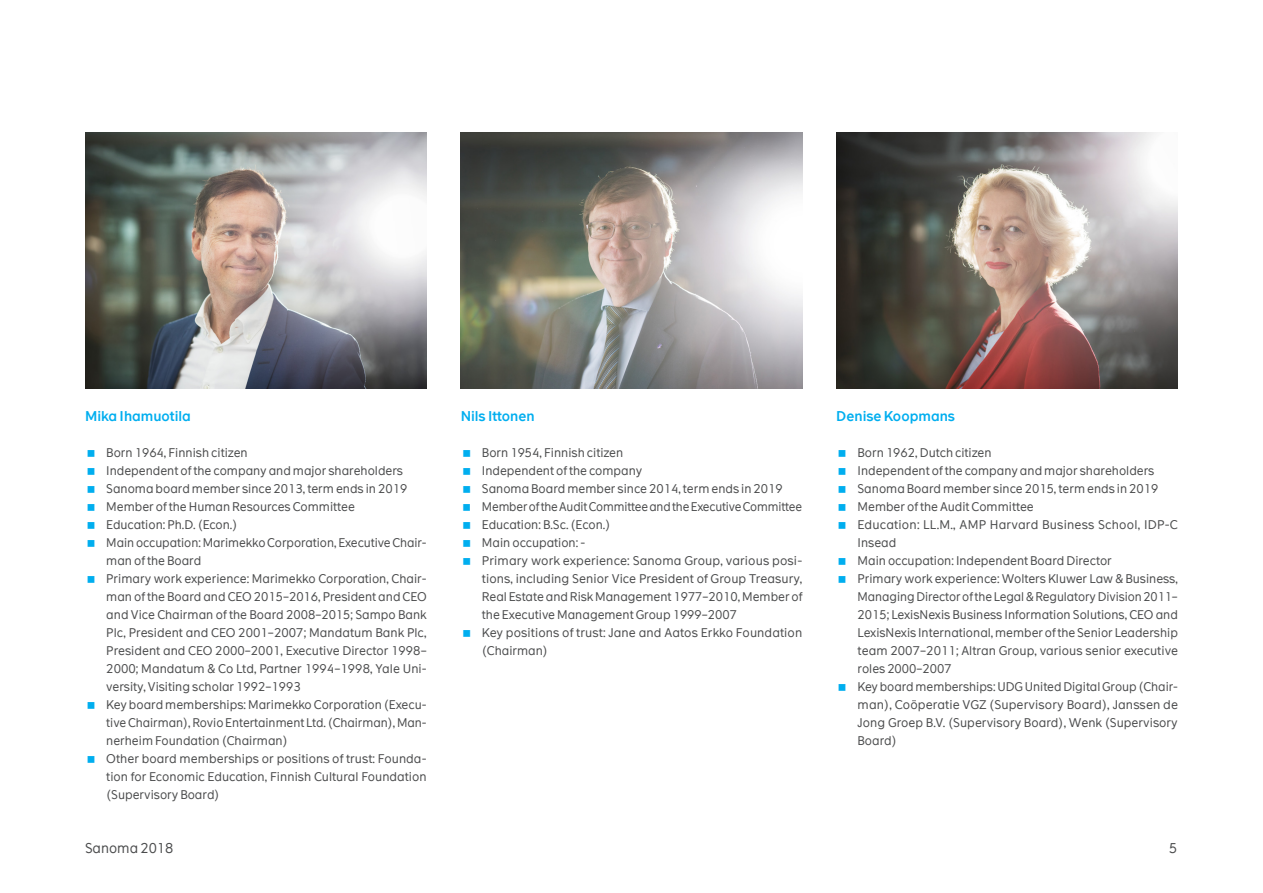
<style>
.page{position:relative;width:1263px;height:893px;background:#fff}
.page>*{position:absolute;margin:0;border:0;box-sizing:border-box;transform-origin:0 0}
.Kuvasivu_nimi{font:600 13.5px "The Message";color:#00aeef}
.t1{font:13.5px "The Message";color:#4b4c4d}
.t2{font:12px/18px "The Message";color:#4b4c4d;text-align:justify}
</style>
<div class="page">
<img style="left:836px;top:133px;width:342px;height:255px">
<img style="left:85px;top:133px;width:342px;height:255px">
<img style="left:461px;top:133px;width:341px;height:255px">
<p class="Kuvasivu_nimi" style="left:85px;top:407px;width:107px">Mika Ihamuotila</p>
<p class="t2" style="left:106px;top:443px;width:143px">Born 1964, Finnish citizen</p>
<p class="t2" style="left:106px;top:461px;width:298px">Independent of the company and major shareholders</p>
<p class="t2" style="left:106px;top:479px;width:303px">Sanoma board member since 2013, term ends in 2019</p>
<p class="t2" style="left:106px;top:497px;width:250px">Member of the Human Resources Committee</p>
<p class="t2" style="left:106px;top:515px;width:133px">Education: Ph.D. (Econ.)</p>
<p class="t2" style="left:106px;top:533px;width:322px">Main occupation: Marimekko Corporation, Executive Chair&shy;man of the Board</p>
<p class="t2" style="left:106px;top:569px;width:322px">Primary work experience: Marimekko Corporation, Chair&shy;man of the Board and CEO 2015–2016, President and CEO and Vice Chairman of the Board 2008–2015; Sampo Bank Plc, President and CEO 2001–2007; Mandatum Bank Plc, President and CEO 2000–2001, Executive Director 1998– 2000; Mandatum &amp; Co Ltd, Partner 1994–1998, Yale Uni&shy;versity, Visiting scholar 1992–1993</p>
<p class="t2" style="left:106px;top:695px;width:322px">Key board memberships: Marimekko Corporation (Execu&shy;tive Chairman), Rovio Entertainment Ltd. (Chairman), Man&shy;nerheim Foundation (Chairman)</p>
<p class="t2" style="left:106px;top:749px;width:322px">Other board memberships or positions of trust: Founda&shy;tion for Economic Education, Finnish Cultural Foundation (Supervisory Board)</p>
<p class="Kuvasivu_nimi" style="left:461px;top:407px;width:75px">Nils Ittonen</p>
<p class="t2" style="left:482px;top:443px;width:143px">Born 1954, Finnish citizen</p>
<p class="t2" style="left:482px;top:461px;width:162px">Independent of the company</p>
<p class="t2" style="left:482px;top:479px;width:302px">Sanoma Board member since 2014, term ends in 2019</p>
<p class="t2" style="left:482px;top:497px;width:322px">Member of the Audit Committee and the Executive Committee</p>
<p class="t2" style="left:482px;top:515px;width:130px">Education: B.Sc. (Econ.)</p>
<p class="t2" style="left:482px;top:533px;width:105px">Main occupation: -</p>
<p class="t2" style="left:482px;top:551px;width:322px">Primary work experience: Sanoma Group, various posi&shy;tions, including Senior Vice President of Group Treasury, Real Estate and Risk Management 1977–2010, Member of the Executive Management Group 1999–2007</p>
<p class="t2" style="left:482px;top:623px;width:322px">Key positions of trust: Jane and Aatos Erkko Foundation (Chairman)</p>
<p class="Kuvasivu_nimi" style="left:836px;top:407px;width:120px">Denise Koopmans</p>
<p class="t2" style="left:857px;top:443px;width:136px">Born 1962, Dutch citizen</p>
<p class="t2" style="left:857px;top:461px;width:298px">Independent of the company and major shareholders</p>
<p class="t2" style="left:857px;top:479px;width:302px">Sanoma Board member since 2015, term ends in 2019</p>
<p class="t2" style="left:857px;top:497px;width:178px">Member of the Audit Committee</p>
<p class="t2" style="left:857px;top:515px;width:322px">Education: LL.M., AMP Harvard Business School, IDP-C<br>Insead</p>
<p class="t2" style="left:857px;top:551px;width:256px">Main occupation: Independent Board Director</p>
<p class="t2" style="left:857px;top:569px;width:322px">Primary work experience: Wolters Kluwer Law &amp; Business, Managing Director of the Legal &amp; Regulatory Division 2011– 2015; LexisNexis Business Information Solutions, CEO and LexisNexis International, member of the Senior Leadership team 2007–2011; Altran Group, various senior executive roles 2000–2007</p>
<p class="t2" style="left:857px;top:677px;width:322px">Key board memberships: UDG United Digital Group (Chair&shy;man), Coöperatie VGZ (Supervisory Board), Janssen de Jong Groep B.V. (Supervisory Board), Wenk (Supervisory Board)</p>
<p class="t1" style="left:85px;top:839px;width:90px">Sanoma 2018</p>
<p class="t1" style="left:1169px;top:839px;width:10px">5</p>
</div>
